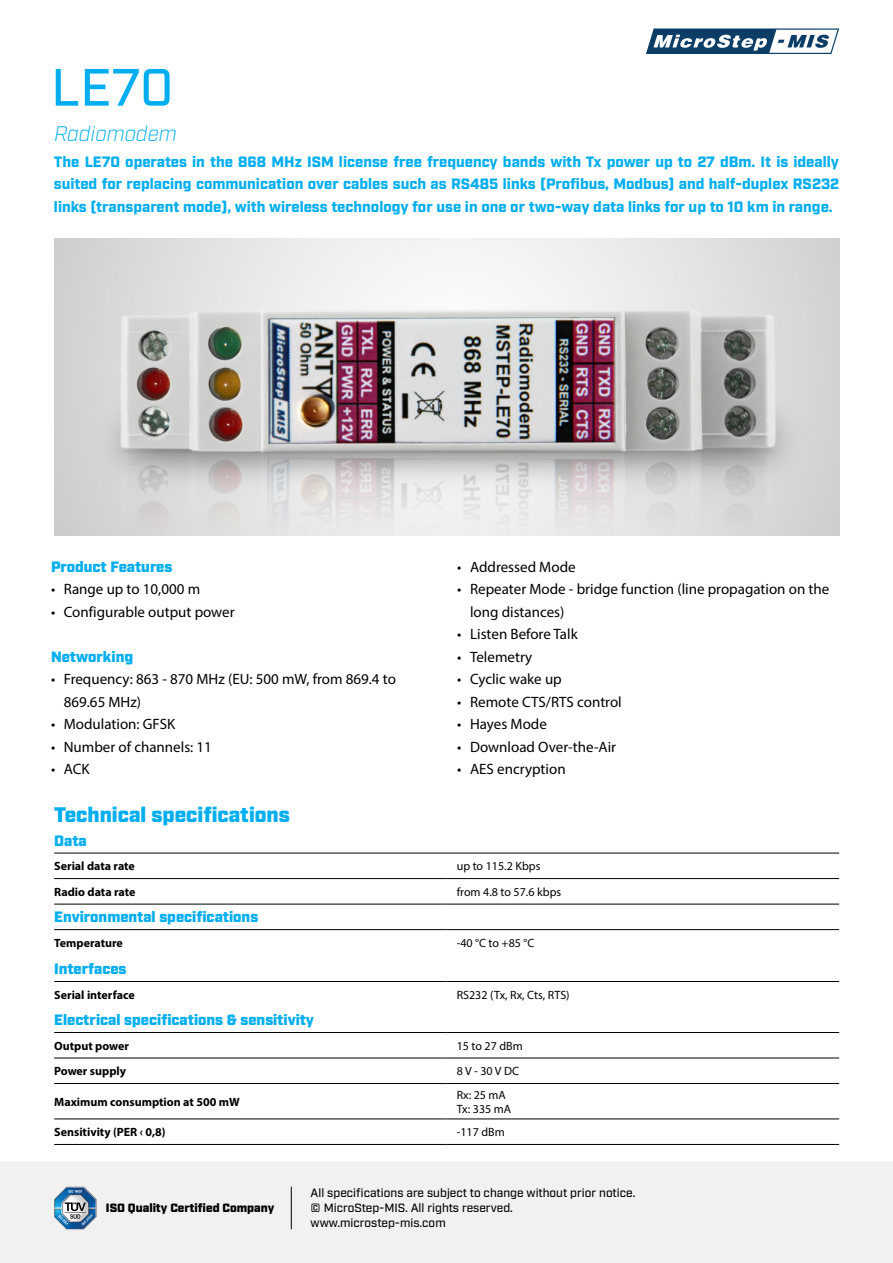
<style>
.page{position:relative;width:893px;height:1263px;background:#fff}
.page>*{position:absolute;margin:0;border:0;box-sizing:border-box;transform-origin:0 0}
.t1{font:500 52.5px "Industry";color:#00aeef}
.t2{font:900 21px "Industry";color:#00aeef}
.t3{font:italic 300 21px "Industry";color:#00aeef}
.t4{font:15px/22.5px "Myriad Pro";color:#000}
.t5{font:900 15px/22.5px "Industry";color:#00aeef;text-align:justify}
.t6{font:900 15px "Industry";color:#00aeef}
.t7{font:700 12px "Myriad Pro";color:#000}
.t8{font:500 12px/15px "Industry";color:#000}
.t9{font:12px/14.4px "Myriad Pro";color:#000}
.t10{font:900 12px "Industry";color:#000}
</style>
<div class="page">
<div style="left:0;top:1161px;width:893px;height:102px;background:#f1f1f2"></div>
<hr style="left:291px;top:1187px;width:1px;height:42px;background:#000">
<svg style="left:54px;top:1187px;width:42px;height:42px"></svg>
<svg style="left:646px;top:28px;width:193px;height:26px"></svg>
<img style="left:54px;top:239px;width:785px;height:297px">
<hr style="left:54px;top:853px;width:392px;height:1px;background:#000">
<hr style="left:446px;top:853px;width:393px;height:1px;background:#000">
<hr style="left:54px;top:929px;width:392px;height:1px;background:#000">
<hr style="left:446px;top:929px;width:393px;height:1px;background:#000">
<hr style="left:54px;top:981px;width:392px;height:1px;background:#000">
<hr style="left:446px;top:981px;width:393px;height:1px;background:#000">
<hr style="left:54px;top:1032px;width:392px;height:1px;background:#000">
<hr style="left:446px;top:1032px;width:393px;height:1px;background:#000">
<hr style="left:54px;top:1058px;width:392px;height:1px;background:#000">
<hr style="left:446px;top:1058px;width:393px;height:1px;background:#000">
<hr style="left:54px;top:1083px;width:392px;height:1px;background:#000">
<hr style="left:446px;top:1083px;width:393px;height:1px;background:#000">
<hr style="left:54px;top:1119px;width:392px;height:1px;background:#000">
<hr style="left:446px;top:1119px;width:393px;height:1px;background:#000">
<hr style="left:54px;top:1144px;width:392px;height:1px;background:#000">
<hr style="left:446px;top:1144px;width:393px;height:1px;background:#000">
<hr style="left:54px;top:878px;width:392px;height:1px;background:#000">
<hr style="left:446px;top:878px;width:393px;height:1px;background:#000">
<hr style="left:54px;top:904px;width:392px;height:1px;background:#000">
<hr style="left:446px;top:904px;width:393px;height:1px;background:#000">
<h1 class="t1" style="left:51px;top:56px;width:124px">LE70</h1>
<h2 class="t3" style="left:54px;top:121px;width:124px">Radiomodem</h2>
<p class="t5" style="left:54px;top:151px;width:787px">The LE70 operates in the 868 MHz ISM license free frequency bands with Tx power up to 27 dBm. It is ideally suited for replacing communication over cables such as RS485 links (Profibus, Modbus) and half-duplex RS232 links (transparent mode), with wireless technology for use in one or two-way data links for up to 10 km in range.</p>
<p class="t6" style="left:51px;top:557px;width:123px">Product Features</p>
<p class="t4" style="left:51px;top:577px;width:151px">• Range up to 10,000 m</p>
<p class="t4" style="left:51px;top:600px;width:185px">• Configurable output power</p>
<p class="t6" style="left:51px;top:647px;width:84px">Networking</p>
<p class="t4" style="left:64px;top:667px;width:334px;text-indent:-13px">• Frequency: 863 - 870 MHz (EU: 500 mW, from 869.4 to<br>869.65 MHz)</p>
<p class="t4" style="left:51px;top:712px;width:126px">• Modulation: GFSK</p>
<p class="t4" style="left:51px;top:735px;width:162px">• Number of channels: 11</p>
<p class="t4" style="left:51px;top:757px;width:40px">• ACK</p>
<p class="t4" style="left:457px;top:555px;width:120px">• Addressed Mode</p>
<p class="t4" style="left:470px;top:577px;width:361px;text-indent:-13px">• Repeater Mode - bridge function (line propagation on the long distances)</p>
<p class="t4" style="left:457px;top:622px;width:122px">• Listen Before Talk</p>
<p class="t4" style="left:457px;top:645px;width:77px">• Telemetry</p>
<p class="t4" style="left:457px;top:667px;width:106px">• Cyclic wake up</p>
<p class="t4" style="left:457px;top:690px;width:166px">• Remote CTS/RTS control</p>
<p class="t4" style="left:457px;top:712px;width:91px">• Hayes Mode</p>
<p class="t4" style="left:457px;top:735px;width:160px">• Download Over-the-Air</p>
<p class="t4" style="left:457px;top:757px;width:110px">• AES encryption</p>
<h2 class="t2" style="left:54px;top:802px;width:237px">Technical specifications</h2>
<p class="t6" style="left:54px;top:831px;width:34px">Data</p>
<p class="t7" style="left:54px;top:858px;width:82px">Serial data rate</p>
<p class="t9" style="left:457px;top:859px;width:85px">up to 115.2 Kbps</p>
<p class="t7" style="left:54px;top:884px;width:83px">Radio data rate</p>
<p class="t9" style="left:457px;top:884px;width:106px">from 4.8 to 57.6 kbps</p>
<p class="t6" style="left:54px;top:908px;width:206px">Environmental specifications</p>
<p class="t7" style="left:54px;top:935px;width:70px">Temperature</p>
<p class="t9" style="left:457px;top:935px;width:79px">-40 °C to +85 °C</p>
<p class="t6" style="left:54px;top:959px;width:74px">Interfaces</p>
<p class="t7" style="left:54px;top:987px;width:82px">Serial interface</p>
<p class="t9" style="left:457px;top:987px;width:114px">RS232 (Tx, Rx, Cts, RTS)</p>
<p class="t6" style="left:54px;top:1011px;width:261px">Electrical specifications &amp; sensitivity</p>
<p class="t7" style="left:54px;top:1038px;width:76px">Output power</p>
<p class="t9" style="left:457px;top:1038px;width:68px">15 to 27 dBm</p>
<p class="t7" style="left:54px;top:1063px;width:73px">Power supply</p>
<p class="t9" style="left:457px;top:1064px;width:64px">8 V - 30 V DC</p>
<p class="t7" style="left:54px;top:1094px;width:187px">Maximum consumption at 500 mW</p>
<p class="t9" style="left:457px;top:1087px;width:56px">Rx: 25 mA<br>Tx: 335 mA</p>
<p class="t7" style="left:54px;top:1124px;width:113px">Sensitivity (PER ‹ 0,8)</p>
<p class="t9" style="left:457px;top:1125px;width:49px">-117 dBm</p>
<p class="t10" style="left:106px;top:1201px;width:170px">ISO Quality Certified Company</p>
<p class="t8" style="left:311px;top:1186px;width:326px">All specifications are subject to change without prior notice. © MicroStep-MIS. All rights reserved. www.microstep-mis.com</p>
</div>
